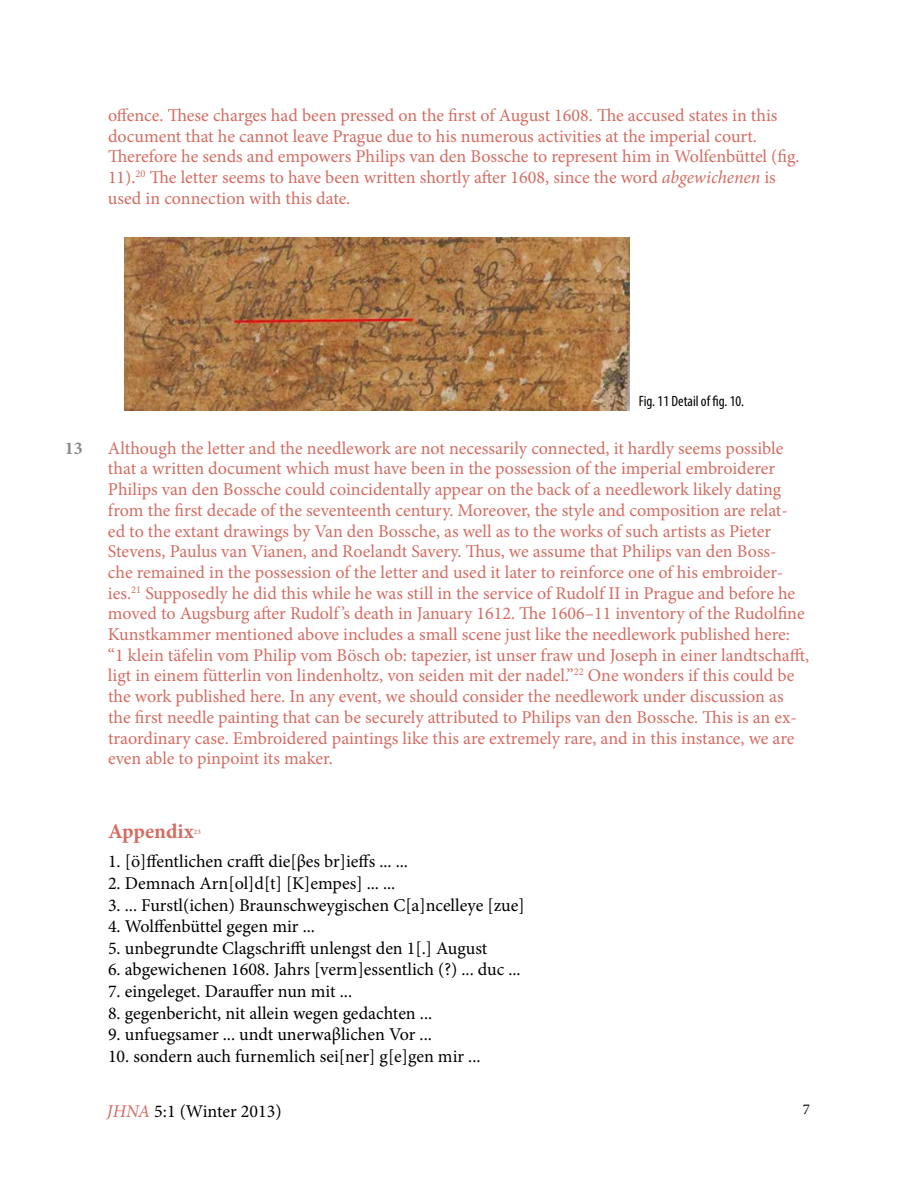
<style>
.page{position:relative;width:918px;height:1188px;background:#fff}
.page>*{position:absolute;margin:0;border:0;box-sizing:border-box;transform-origin:0 0}
.t1{font:700 21px "Minion Pro";color:#d46c62}
.t2{font:18px/20.7px "Minion Pro";color:#d46c62}
.t3{font:18px "Minion Pro";color:#000}
.t4{font:700 18px "Minion Pro";color:#888a8c}
.t5{font:condensed 15px "Myriad Pro";color:#000}
.t6{font:15px "Minion Pro";color:#000}
.t7{font:600 7.05px "Minion Pro";color:#d46c62}
.s1{font-style:italic}
.s2{font-style:italic;color:#d46c62}
</style>
<div class="page">
<img style="left:125px;top:237px;width:504px;height:173px">
<p class="t2" style="left:108px;top:105px;width:693px">offence. These charges had been pressed on the first of August 1608. The accused states in this document that he cannot leave Prague due to his numerous activities at the imperial court.<br>Therefore he sends and empowers Philips van den Bossche to represent him in Wolfenbüttel (fig.<br>11).<sup>20</sup> The letter seems to have been written shortly after 1608, since the word <span class="s1">abgewichenen</span> is used in connection with this date.</p>
<p class="t4" style="left:65px;top:435px;width:19px">13</p>
<p class="t5" style="left:639px;top:392px;width:107px">Fig. 11 Detail of fig. 10.</p>
<p class="t2" style="left:108px;top:438px;width:703px">Although the letter and the needlework are not necessarily connected, it hardly seems possible that a written document which must have been in the possession of the imperial embroiderer Philips van den Bossche could coincidentally appear on the back of a needlework likely dating from the first decade of the seventeenth century. Moreover, the style and composition are relat&shy;ed to the extant drawings by Van den Bossche, as well as to the works of such artists as Pieter Stevens, Paulus van Vianen, and Roelandt Savery. Thus, we assume that Philips van den Boss-<br>che remained in the possession of the letter and used it later to reinforce one of his embroider&shy;ies.<sup>21</sup> Supposedly he did this while he was still in the service of Rudolf II in Prague and before he moved to Augsburg after Rudolf ’s death in January 1612. The 1606–11 inventory of the Rudolfine Kunstkammer mentioned above includes a small scene just like the needlework published here: “1 klein täfelin vom Philip vom Bösch ob: tapezier, ist unser fraw und Joseph in einer landtschafft, ligt in einem fütterlin von lindenholtz, von seiden mit der nadel.”<sup>22</sup> One wonders if this could be the work published here. In any event, we should consider the needlework under discussion as the first needle painting that can be securely attributed to Philips van den Bossche. This is an ex&shy;traordinary case. Embroidered paintings like this are extremely rare, and in this instance, we are even able to pinpoint its maker.</p>
<p class="t1" style="left:108px;top:817px;width:87px">Appendix</p>
<p class="t7" style="left:194px;top:827px;width:8px">23</p>
<p class="t3" style="left:108px;top:850px;width:302px">1. [ö]ffentlichen crafft die[βes br]ieffs ... ...</p>
<p class="t3" style="left:108px;top:871px;width:289px">2. Demnach Arn[ol]d[t] [K]empes] ... ...</p>
<p class="t3" style="left:108px;top:893px;width:418px">3. ... Furstl(ichen) Braunschweygischen C[a]ncelleye [zue]</p>
<p class="t3" style="left:108px;top:914px;width:209px">4. Wolffenbüttel gegen mir ...</p>
<p class="t3" style="left:108px;top:936px;width:381px">5. unbegrundte Clagschrifft unlengst den 1[.] August</p>
<p class="t3" style="left:108px;top:958px;width:414px">6. abgewichenen 1608. Jahrs [verm]essentlich (?) ... duc ...</p>
<p class="t3" style="left:108px;top:979px;width:246px">7. eingeleget. Darauffer nun mit ...</p>
<p class="t3" style="left:108px;top:1001px;width:326px">8. gegenbericht, nit allein wegen gedachten ...</p>
<p class="t3" style="left:108px;top:1022px;width:325px">9. unfuegsamer ... undt unerwaβlichen Vor ...</p>
<p class="t3" style="left:108px;top:1044px;width:374px">10. sondern auch furnemlich sei[ner] g[e]gen mir ...</p>
<p class="t3" style="left:107px;top:1099px;width:176px"><span class="s2">JHNA</span> 5:1 (Winter 2013)</p>
<p class="t6" style="left:803px;top:1099px;width:9px">7</p>
</div>
